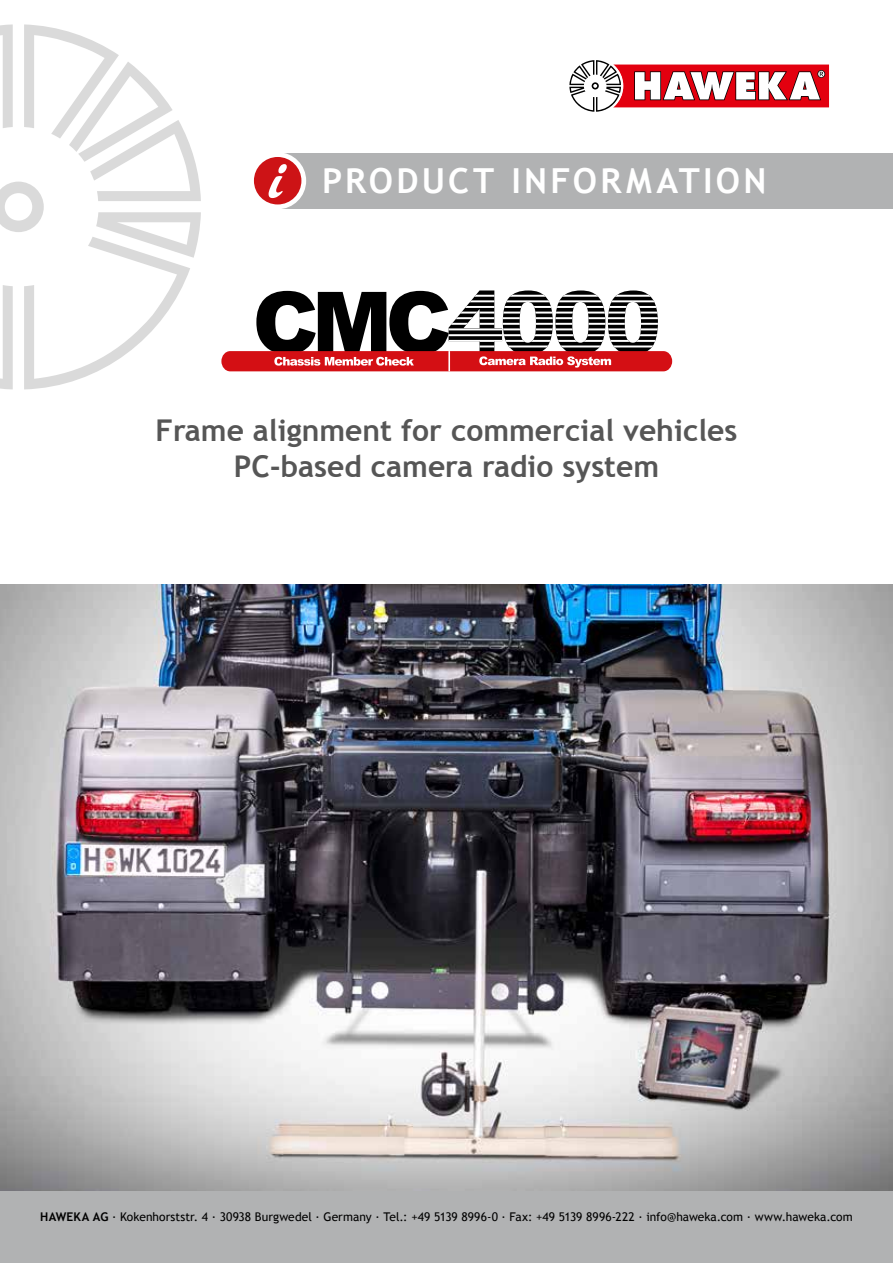
<style>
.page{position:relative;width:893px;height:1263px;background:#fff}
.page>*{position:absolute;margin:0;border:0;box-sizing:border-box;transform-origin:0 0}
.t1{font:700 34.5px "Trebuchet MS";letter-spacing:.095em;color:#fff}
.t2{font:700 30px/36px "Trebuchet MS";color:#565656;text-align:center}
.t3{font:12px "Trebuchet MS";letter-spacing:.005em;color:#000}
.s1{font-weight:700}
</style>
<div class="page">
<div style="left:276px;top:153px;width:617px;height:55px;background:#b1b2b3"></div>
<div style="left:249px;top:152px;width:57px;height:57px;background:#fff;border-radius:50%"></div>
<div style="left:254px;top:157px;width:47px;height:47px;background:#cd1316;border-radius:50%"></div>
<svg style="left:268px;top:164px;width:19px;height:34px"></svg>
<div style="left:0;top:1191px;width:893px;height:72px;background:#b1b2b3"></div>
<svg style="left:0;top:24px;width:201px;height:365px"></svg>
<svg style="left:569px;top:60px;width:260px;height:52px"></svg>
<svg style="left:221px;top:290px;width:451px;height:81px"></svg>
<img style="left:0;top:585px;width:893px;height:606px">
<h1 class="t1" style="left:322px;top:159px;width:446px">PRODUCT INFORMATION</h1>
<h2 class="t2" style="left:156px;top:412px;width:583px">Frame alignment for commercial vehicles<br>PC-based camera radio system</h2>
<p class="t3" style="left:40px;top:1209px;width:814px"><span class="s1">HAWEKA AG</span> · Kokenhorststr. 4 · 30938 Burgwedel · Germany · Tel.: +49 5139 8996-0 · Fax: +49 5139 8996-222 · info@haweka.com · www.haweka.com</p>
</div>
